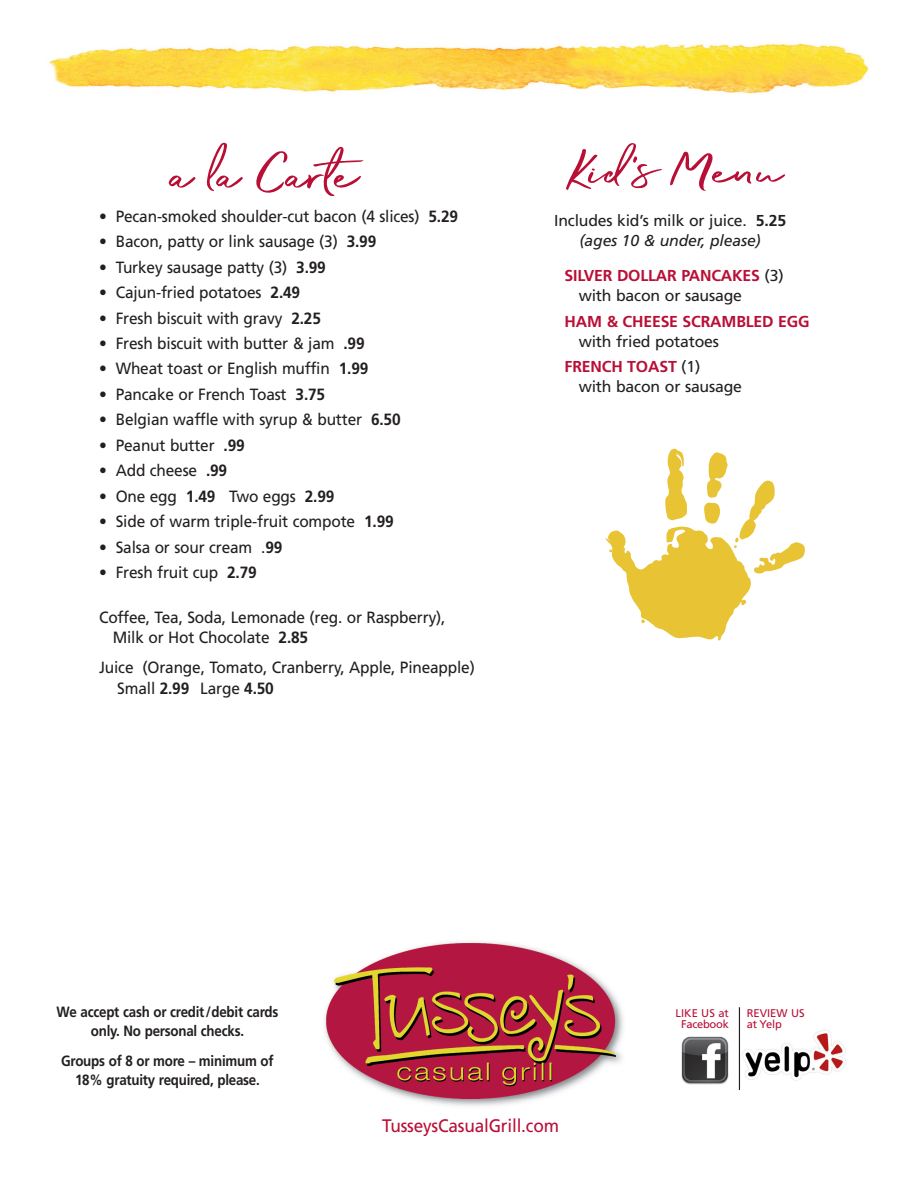
<style>
.page{position:relative;width:918px;height:1188px;background:#fff}
.page>*{position:absolute;margin:0;border:0;box-sizing:border-box;transform-origin:0 0}
.t1{font:91.5px "The Saturday Clean";color:#b90f36;scale:1.2 1}
.t2{font:81.75px "The Saturday Clean";color:#b90f36;scale:1.34 1}
.t3{font:18.15px "Frutiger";letter-spacing:-.01em;color:#b90f36;scale:.95 1}
.t4{font:16.35px/20.7px "Frutiger";letter-spacing:-.01em;color:#231f20;scale:.95 1}
.t5{font:15.9px/20.1px "Frutiger";letter-spacing:-.01em;color:#231f20}
.t6{font:700 15.9px/20.1px "Frutiger";letter-spacing:-.01em;color:#b90f36}
.t7{font:15.75px/20.1px "Frutiger";letter-spacing:-.01em;color:#231f20;text-align:center}
.t8{font:700 14.85px/19.2px "Frutiger";letter-spacing:-.015em;color:#231f20;text-align:center;scale:.9 1}
.t9{font:11.1px/11.1px "Frutiger";letter-spacing:-.02em;color:#b90f36;text-align:center}
.t10{font:11.1px/11.1px "Frutiger";color:#b90f36}
.s1{font-weight:700}
.s2{font-style:italic}
.s3{font-weight:700;color:#b90f36}
.s4{font-weight:400;color:#231f20}
</style>
<div class="page">
<svg style="left:606px;top:449px;width:199px;height:191px"></svg>
<img style="left:324px;top:941px;width:299px;height:165px">
<img style="left:326px;top:943px;width:289px;height:155px">
<img style="left:738px;top:1027px;width:108px;height:54px">
<img style="left:681px;top:1037px;width:48px;height:48px">
<hr style="left:739px;top:1007px;width:1px;height:83px;background:#231f20">
<img style="left:49px;top:43px;width:820px;height:51px">
<p class="t1" style="left:173px;top:103px;width:156px">a la Carte</p>
<p class="t4" style="left:99px;top:207px;width:379px">• Pecan-smoked shoulder-cut bacon (4 slices) <span class="s1">5.29</span></p>
<p class="t4" style="left:99px;top:232px;width:293px">• Bacon, patty or link sausage (3) <span class="s1">3.99</span></p>
<p class="t4" style="left:99px;top:258px;width:240px">• Turkey sausage patty (3) <span class="s1">3.99</span></p>
<p class="t4" style="left:99px;top:283px;width:213px">• Cajun-fried potatoes <span class="s1">2.49</span></p>
<p class="t4" style="left:99px;top:309px;width:235px">• Fresh biscuit with gravy <span class="s1">2.25</span></p>
<p class="t4" style="left:99px;top:334px;width:281px">• Fresh biscuit with butter &amp; jam <span class="s1">.99</span></p>
<p class="t4" style="left:99px;top:360px;width:285px">• Wheat toast or English muffin <span class="s1">1.99</span></p>
<p class="t4" style="left:99px;top:385px;width:240px">• Pancake or French Toast <span class="s1">3.75</span></p>
<p class="t4" style="left:99px;top:411px;width:319px">• Belgian waffle with syrup &amp; butter <span class="s1">6.50</span></p>
<p class="t4" style="left:99px;top:436px;width:155px">• Peanut butter <span class="s1">.99</span></p>
<p class="t4" style="left:99px;top:462px;width:136px">• Add cheese <span class="s1">.99</span></p>
<p class="t4" style="left:99px;top:487px;width:249px">• One egg <span class="s1">1.49</span> Two eggs <span class="s1">2.99</span></p>
<p class="t4" style="left:99px;top:513px;width:312px">• Side of warm triple-fruit compote <span class="s1">1.99</span></p>
<p class="t4" style="left:99px;top:538px;width:195px">• Salsa or sour cream .<span class="s1">99</span></p>
<p class="t4" style="left:99px;top:564px;width:167px">• Fresh fruit cup <span class="s1">2.79</span></p>
<p class="t4" style="left:113px;top:608px;width:352px;text-indent:-14px">Coffee, Tea, Soda, Lemonade (reg. or Raspberry),<br>Milk or Hot Chocolate <span class="s1">2.85</span></p>
<p class="t4" style="left:99px;top:659px;width:397px">Juice (Orange, Tomato, Cranberry, Apple, Pineapple)</p>
<p class="t4" style="left:117px;top:680px;width:166px">Small <span class="s1">2.99</span> Large <span class="s1">4.50</span></p>
<p class="t2" style="left:566px;top:107px;width:165px">Kid’sMenu</p>
<p class="t7" style="left:554px;top:211px;width:234px">Includes kid’s milk or juice. <span class="s1">5.25 </span><span class="s2">(ages 10 &amp; under, please)</span></p>
<p class="t5" style="left:579px;top:267px;width:206px;text-indent:-14px"><span class="s3">SILVER DOLLAR PANCAKES</span> (3) with bacon or sausage</p>
<p class="t6" style="left:579px;top:312px;width:232px;text-indent:-14px">HAM &amp; CHEESE SCRAMBLED EGG <span class="s4">with fried potatoes</span></p>
<p class="t5" style="left:579px;top:358px;width:165px;text-indent:-14px"><span class="s3">FRENCH TOAST</span> (1)<br>with bacon or sausage</p>
<p class="t8" style="left:57px;top:1003px;width:248px">We accept cash or credit/debit cards only. No personal checks.</p>
<p class="t8" style="left:61px;top:1053px;width:238px;line-height:18.6px">Groups of 8 or more – minimum of<br>18% gratuity required, please.</p>
<p class="t9" style="left:676px;top:1008px;width:55px">LIKE US at<br>Facebook</p>
<p class="t10" style="left:747px;top:1008px;width:59px">REVIEW US at Yelp</p>
<p class="t3" style="left:382px;top:1119px;width:188px">TusseysCasualGrill.com</p>
</div>
